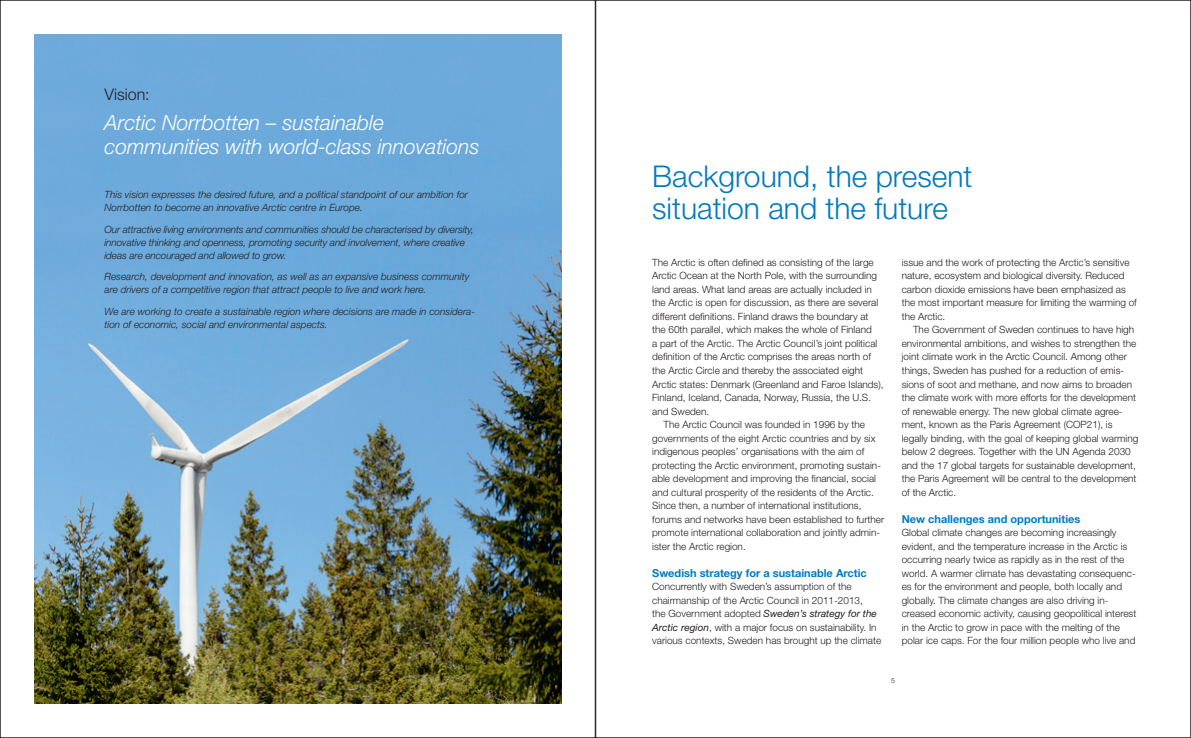
<style>
.page{position:relative;width:1191px;height:738px;background:#fff}
.page>*{position:absolute;margin:0;border:0;box-sizing:border-box;transform-origin:0 0}
.t1{font:300 30px/31px "Helvetica Neue LT Std";color:#007ac2}
.t2{font:italic 300 21px/24px "Helvetica Neue LT Std";color:#fff}
.t3{font:300 16px "Helvetica Neue LT Std";color:#231f20}
.t4{font:700 11px "Helvetica Neue LT Std";color:#007ac2}
.t5{font:300 10px/13.5px "Helvetica Neue LT Std";color:#231f20}
.t6{font:italic 300 10px/13px "Helvetica Neue LT Std";color:#231f20}
.t7{font:300 7px "Helvetica Neue LT Std";color:#231f20}
.s1{font-weight:400;font-style:italic}
</style>
<div class="page">
<img style="left:34px;top:34px;width:527px;height:669px">
<h3 class="t3" style="left:105px;top:85px;width:47px">Vision:</h3>
<h2 class="t2" style="left:105px;top:110px;width:376px">Arctic Norrbotten – sustainable communities with world-class innovations</h2>
<p class="t6" style="left:105px;top:188px;width:365px">This vision expresses the desired future, and a political standpoint of our ambition for<br>Norrbotten to become an innovative Arctic centre in Europe.</p>
<p class="t6" style="left:105px;top:222px;width:371px">Our attractive living environments and communities should be characterised by diversity, innovative thinking and openness, promoting security and involvement, where creative ideas are encouraged and allowed to grow.</p>
<p class="t6" style="left:105px;top:270px;width:366px">Research, development and innovation, as well as an expansive business community are drivers of a competitive region that attract people to live and work here.</p>
<p class="t6" style="left:105px;top:304px;width:372px">We are working to create a sustainable region where decisions are made in considera&shy;tion of economic, social and environmental aspects.</p>
<h1 class="t1" style="left:652px;top:160px;width:322px">Background, the present situation and the future</h1>
<p class="t5" style="left:652px;top:255px;width:223px">The Arctic is often defined as consisting of the large</p>
<p class="t5" style="left:652px;top:268px;width:226px">Arctic Ocean at the North Pole, with the surrounding</p>
<p class="t5" style="left:652px;top:282px;width:221px">land areas. What land areas are actually included in</p>
<p class="t5" style="left:652px;top:295px;width:227px">the Arctic is open for discussion, as there are several</p>
<p class="t5" style="left:652px;top:309px;width:218px">different definitions. Finland draws the boundary at</p>
<p class="t5" style="left:652px;top:322px;width:221px">the 60th parallel, which makes the whole of Finland</p>
<p class="t5" style="left:652px;top:336px;width:227px">a part of the Arctic. The Arctic Council’s joint political</p>
<p class="t5" style="left:652px;top:349px;width:220px">definition of the Arctic comprises the areas north of</p>
<p class="t5" style="left:652px;top:363px;width:212px">the Arctic Circle and thereby the associated eight</p>
<p class="t5" style="left:652px;top:376px;width:233px">Arctic states: Denmark (Greenland and Faroe Islands),</p>
<p class="t5" style="left:652px;top:390px;width:220px">Finland, Iceland, Canada, Norway, Russia, the U.S.</p>
<p class="t5" style="left:652px;top:403px;width:59px">and Sweden.</p>
<p class="t5" style="left:663px;top:417px;width:203px">The Arctic Council was founded in 1996 by the</p>
<p class="t5" style="left:652px;top:430px;width:225px">governments of the eight Arctic countries and by six</p>
<p class="t5" style="left:652px;top:444px;width:214px">indigenous peoples’ organisations with the aim of</p>
<p class="t5" style="left:652px;top:457px;width:230px">protecting the Arctic environment, promoting sustain-</p>
<p class="t5" style="left:652px;top:471px;width:225px">able development and improving the financial, social</p>
<p class="t5" style="left:652px;top:484px;width:223px">and cultural prosperity of the residents of the Arctic.</p>
<p class="t5" style="left:652px;top:498px;width:211px">Since then, a number of international institutions,</p>
<p class="t5" style="left:652px;top:511px;width:233px">forums and networks have been established to further</p>
<p class="t5" style="left:652px;top:525px;width:229px">promote international collaboration and jointly admin-</p>
<p class="t5" style="left:652px;top:538px;width:95px">ister the Arctic region.</p>
<p class="t4" style="left:652px;top:565px;width:216px">Swedish strategy for a sustainable Arctic</p>
<p class="t5" style="left:652px;top:579px;width:230px">Concurrently with Sweden’s assumption of the chairmanship of the Arctic Council in 2011-2013,<br>the Government adopted <span class="s1">Sweden’s strategy for the Arctic region</span>, with a major focus on sustainability. In various contexts, Sweden has brought up the climate</p>
<p class="t5" style="left:901px;top:255px;width:237px">issue and the work of protecting the Arctic’s sensitive nature, ecosystem and biological diversity. Reduced carbon dioxide emissions have been emphasized as the most important measure for limiting the warming of the Arctic.</p>
<p class="t5" style="left:901px;top:322px;width:238px;text-indent:11px">The Government of Sweden continues to have high environmental ambitions, and wishes to strengthen the joint climate work in the Arctic Council. Among other things, Sweden has pushed for a reduction of emis&shy;sions of soot and methane, and now aims to broaden the climate work with more efforts for the development of renewable energy. The new global climate agree&shy;ment, known as the Paris Agreement (COP21), is legally binding, with the goal of keeping global warming below 2 degrees. Together with the UN Agenda 2030 and the 17 global targets for sustainable development, the Paris Agreement will be central to the development of the Arctic.</p>
<p class="t4" style="left:901px;top:511px;width:180px">New challenges and opportunities</p>
<p class="t5" style="left:901px;top:525px;width:236px">Global climate changes are becoming increasingly evident, and the temperature increase in the Arctic is occurring nearly twice as rapidly as in the rest of the world. A warmer climate has devastating consequenc&shy;es for the environment and people, both locally and globally. The climate changes are also driving in&shy;creased economic activity, causing geopolitical interest in the Arctic to grow in pace with the melting of the polar ice caps. For the four million people who live and</p>
<p class="t7" style="left:891px;top:675px;width:5px">5</p>
</div>
